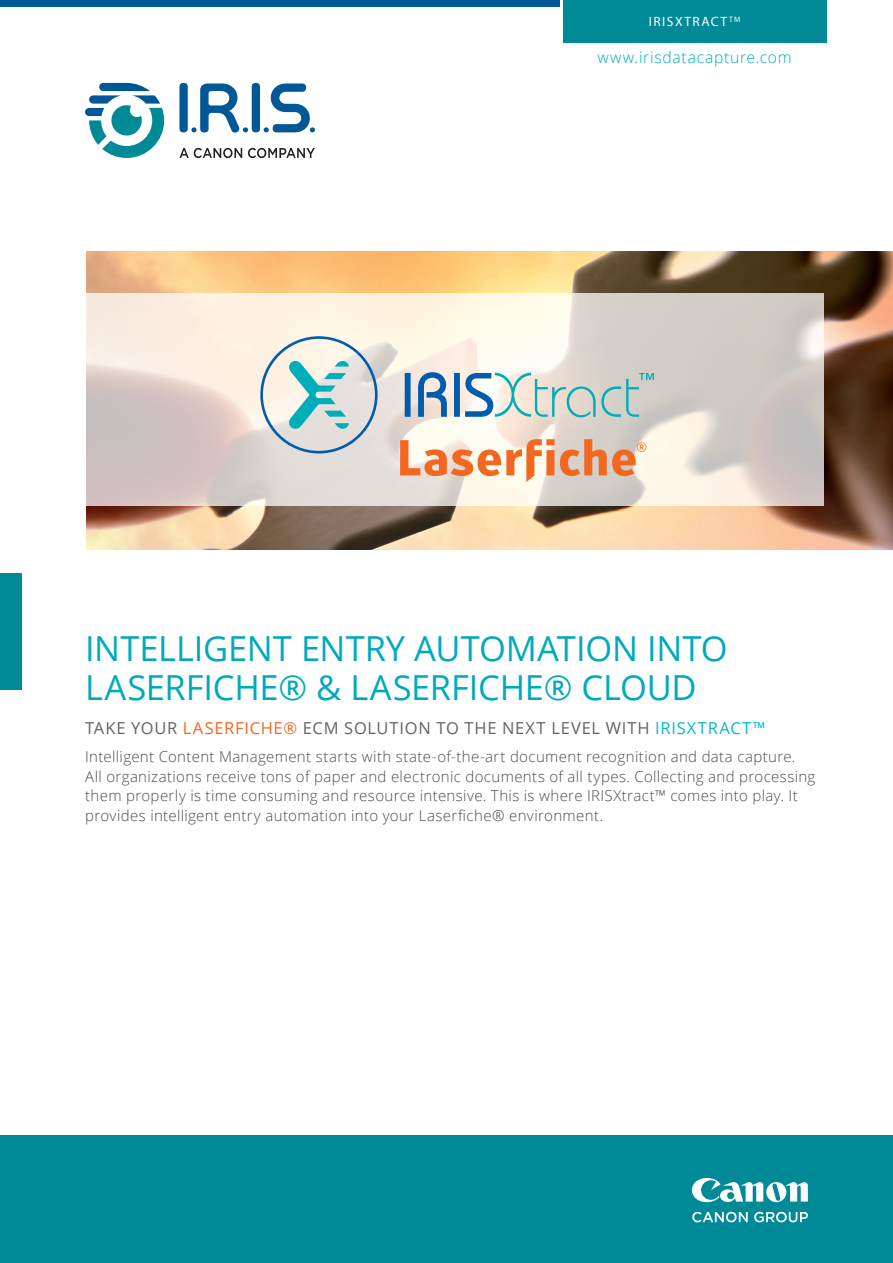
<style>
.page{position:relative;width:893px;height:1263px;background:#fff}
.page>*{position:absolute;margin:0;border:0;box-sizing:border-box;transform-origin:0 0}
.t1{font:34.5px/39px "Open Sans";letter-spacing:-.005em;color:#00aabc}
.t2{font:16.5px "Open Sans";letter-spacing:.045em;color:#636366}
.t3{font:300 15.75px "Open Sans";letter-spacing:.045em;color:#00aabc}
.t4{font:300 15px/19.5px "Open Sans";letter-spacing:.025em;color:#4b4c4d}
.t5{font:13.5px "Myriad Pro";letter-spacing:.11em;color:#fff}
.s1{color:#f36821}
.s2{color:#03baca}
</style>
<div class="page">
<img style="left:86px;top:252px;width:807px;height:298px">
<svg style="left:86px;top:293px;width:738px;height:212px;background:#e3dad2"></svg>
<div style="left:563px;top:0;width:263px;height:43px;background:#008997"></div>
<div style="left:0;top:1135px;width:893px;height:128px;background:#008997"></div>
<svg style="left:692px;top:1212px;width:56px;height:10px"></svg>
<svg style="left:754px;top:1212px;width:54px;height:10px"></svg>
<svg style="left:692px;top:1178px;width:116px;height:24px"></svg>
<div style="left:0;top:573px;width:21px;height:117px;background:#008997"></div>
<div style="left:0;top:0;width:560px;height:6px;background:#005996"></div>
<svg style="left:85px;top:83px;width:79px;height:75px"></svg>
<svg style="left:179px;top:148px;width:136px;height:10px"></svg>
<div style="left:179px;top:83px;width:9px;height:49px;background:#005996;border-radius:4px"></div>
<div style="left:252px;top:83px;width:8px;height:49px;background:#005996;border-radius:4px"></div>
<svg style="left:264px;top:83px;width:51px;height:49px"></svg>
<svg style="left:191px;top:83px;width:57px;height:50px"></svg>
<svg style="left:405px;top:372px;width:249px;height:45px;background:#b2c7cd"></svg>
<svg style="left:260px;top:336px;width:118px;height:117px;background:#c6d8d8"></svg>
<svg style="left:400px;top:439px;width:246px;height:43px"></svg>
<p class="t5" style="left:649px;top:13px;width:93px">IRISXTRACT <sup>TM</sup></p>
<p class="t3" style="left:597px;top:47px;width:196px">www.irisdatacapture.com</p>
<h1 class="t1" style="left:85px;top:628px;width:644px">INTELLIGENT ENTRY AUTOMATION INTO<br>LASERFICHE® &amp; LASERFICHE® CLOUD</h1>
<p class="t2" style="left:85px;top:717px;width:682px">TAKE YOUR <span class="s1">LASERFICHE®</span> ECM SOLUTION TO THE NEXT LEVEL WITH <span class="s2">IRISXTRACT™</span></p>
<p class="t4" style="left:85px;top:747px;width:732px">Intelligent Content Management starts with state-of-the-art document recognition and data capture.<br>All organizations receive tons of paper and electronic documents of all types. Collecting and processing them properly is time consuming and resource intensive. This is where IRISXtract™ comes into play. It provides intelligent entry automation into your Laserfiche® environment.</p>
</div>
